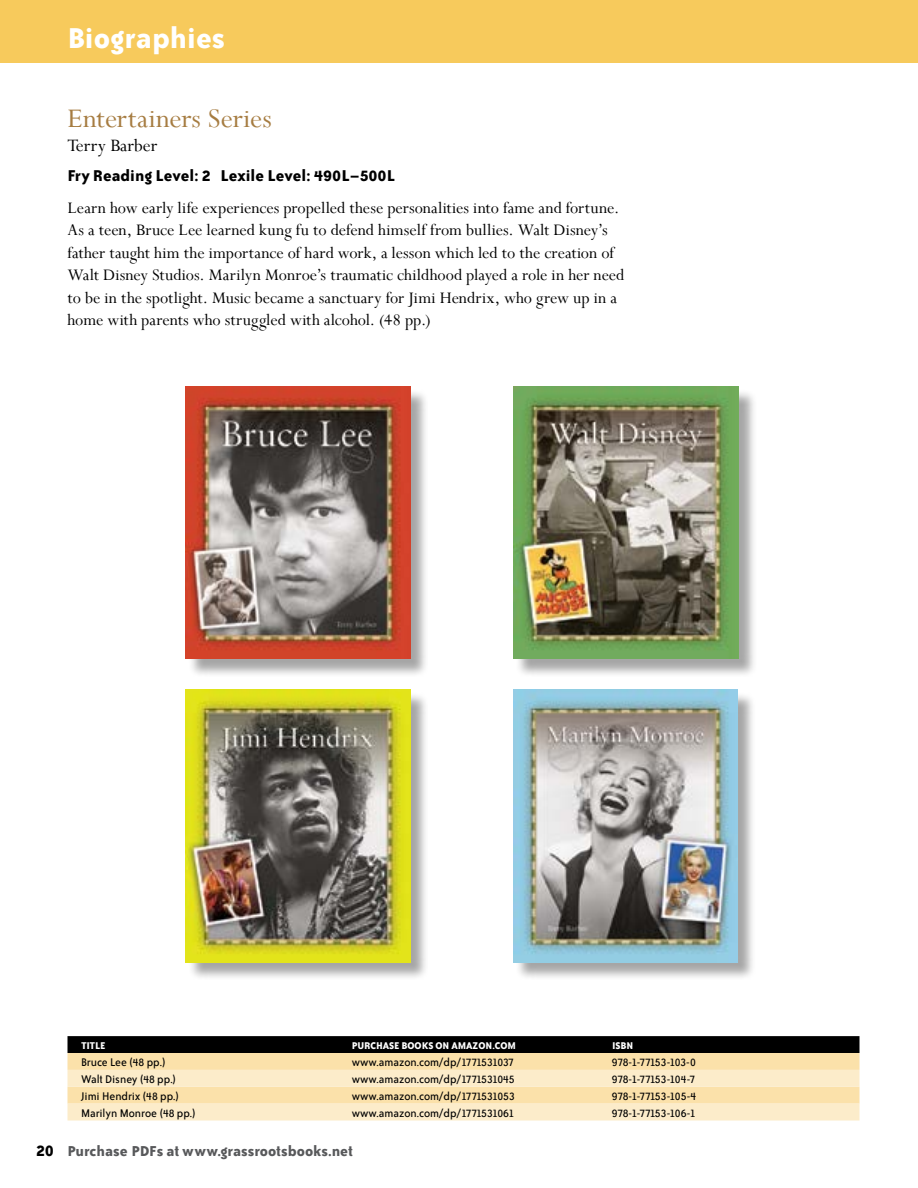
<style>
.page{position:relative;width:918px;height:1188px;background:#fff}
.page>*{position:absolute;margin:0;border:0;box-sizing:border-box;transform-origin:0 0}
.t1{font:700 33px "Bailey Sans ITC";color:#fff}
.t2{font:30px "Perpetua";color:#a67c41}
.t3{font:19.5px "Perpetua";color:#000}
.t4{font:18px/22.5px "Perpetua";color:#000}
.t5{font:700 18px "Bailey Sans ITC";color:#000}
.t6{font:700 16.5px "Bailey Sans ITC";color:#58595b}
.t7{font:12.75px "Bailey Sans ITC";color:#000}
.t8{font:12.75px "Bailey Sans ITC";letter-spacing:-.04em;color:#000}
.t9{font:700 11.25px "Bailey Sans ITC";color:#fff}
.s1{font-size:18px;color:#000}
</style>
<div class="page">
<div style="left:0;top:0;width:918px;height:63px;background:#f7ca5c"></div>
<svg style="left:68px;top:1036px;width:792px;height:85px;background:#c9b996"></svg>
<div style="left:188px;top:692px;width:240px;height:288px;background:#000;opacity:.35"></div>
<img style="left:186px;top:690px;width:224px;height:272px">
<div style="left:188px;top:389px;width:240px;height:288px;background:#000;opacity:.35"></div>
<img style="left:186px;top:387px;width:224px;height:272px">
<div style="left:516px;top:692px;width:240px;height:288px;background:#000;opacity:.35"></div>
<img style="left:513px;top:690px;width:224px;height:272px">
<div style="left:516px;top:389px;width:241px;height:288px;background:#000;opacity:.35"></div>
<img style="left:513px;top:387px;width:226px;height:272px">
<h1 class="t1" style="left:68px;top:21px;width:159px">Biographies</h1>
<h2 class="t2" style="left:68px;top:99px;width:206px">Entertainers Series</h2>
<p class="t3" style="left:68px;top:134px;width:92px">Terry Barber</p>
<p class="t5" style="left:68px;top:166px;width:329px">Fry Reading Level: 2 Lexile Level: 490L–500L</p>
<p class="t4" style="left:68px;top:196px;width:559px">Learn how early life experiences propelled these personalities into fame and fortune.<br>As a teen, Bruce Lee learned kung fu to defend himself from bullies. Walt Disney’s father taught him the importance of hard work, a lesson which led to the creation of Walt Disney Studios. Marilyn Monroe’s traumatic childhood played a role in her need to be in the spotlight. Music became a sanctuary for Jimi Hendrix, who grew up in a home with parents who struggled with alcohol. (48 pp.)</p>
<p class="t9" style="left:81px;top:1039px;width:26px">TITLE</p>
<p class="t9" style="left:352px;top:1039px;width:166px">PURCHASE BOOKS ON AMAZON.COM</p>
<p class="t9" style="left:612px;top:1039px;width:23px">ISBN</p>
<p class="t7" style="left:81px;top:1056px;width:86px">Bruce Lee (48 pp.)</p>
<p class="t7" style="left:352px;top:1056px;width:164px">www.amazon.com/dp/1771531037</p>
<p class="t8" style="left:612px;top:1056px;width:86px">978-1-77153-103-0</p>
<p class="t7" style="left:81px;top:1073px;width:97px">Walt Disney (48 pp.)</p>
<p class="t7" style="left:352px;top:1073px;width:164px">www.amazon.com/dp/1771531045</p>
<p class="t8" style="left:612px;top:1073px;width:85px">978-1-77153-104-7</p>
<p class="t7" style="left:81px;top:1089px;width:100px">Jimi Hendrix (48 pp.)</p>
<p class="t7" style="left:352px;top:1089px;width:165px">www.amazon.com/dp/1771531053</p>
<p class="t8" style="left:612px;top:1089px;width:86px">978-1-77153-105-4</p>
<p class="t7" style="left:81px;top:1106px;width:116px">Marilyn Monroe (48 pp.)</p>
<p class="t7" style="left:352px;top:1106px;width:164px">www.amazon.com/dp/1771531061</p>
<p class="t8" style="left:612px;top:1106px;width:85px">978-1-77153-106-1</p>
<p class="t6" style="left:36px;top:1142px;width:318px"><span class="s1">20</span> Purchase PDFs at www.grassrootsbooks.net</p>
</div>
